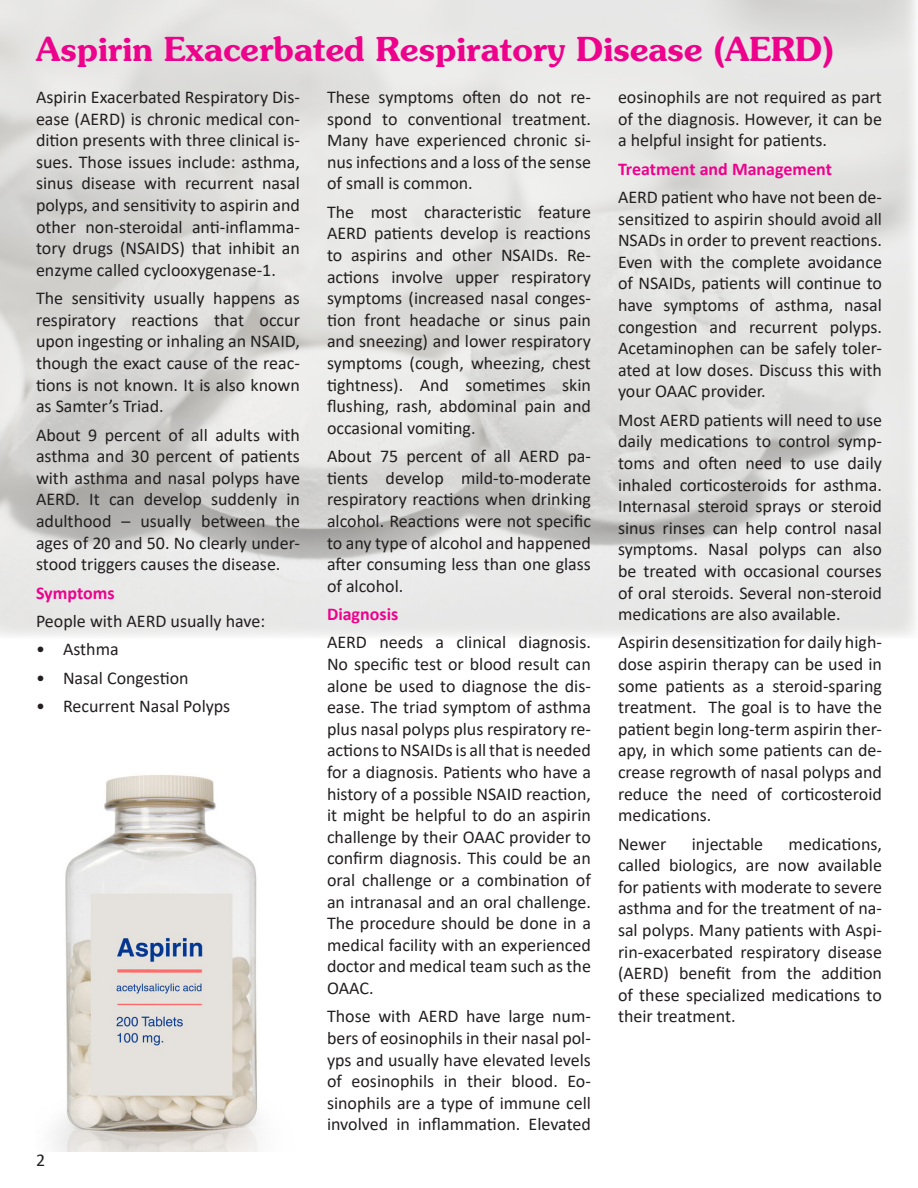
<style>
.page{position:relative;width:918px;height:1188px;background:#fff}
.page>*{position:absolute;margin:0;border:0;box-sizing:border-box;transform-origin:0 0}
.t1{font:600 33px "Souvenir";color:#ed028c}
.t2{font:18px/21.6px "Calibri";color:#231f20;text-align:justify}
.t3{font:700 18px "Calibri";color:#ed028c}
</style>
<div class="page">
<img style="left:54px;top:775px;width:206px;height:377px">
<p class="t1" style="left:36px;top:28px;width:799px">Aspirin Exacerbated Respiratory Disease (AERD)</p>
<p class="t2" style="left:36px;top:86px;width:266px">Aspirin Exacerbated Respiratory Dis&shy;ease (AERD) is chronic medical con&shy;dition presents with three clinical is&shy;sues. Those issues include: asthma, sinus disease with recurrent nasal polyps, and sensitivity to aspirin and other non-steroidal anti-inflamma&shy;tory drugs (NSAIDS) that inhibit an enzyme called cyclooxygenase-1.</p>
<p class="t2" style="left:36px;top:287px;width:265px">The sensitivity usually happens as respiratory reactions that occur upon ingesting or inhaling an NSAID, though the exact cause of the reac&shy;tions is not known. It is also known as Samter’s Triad.</p>
<p class="t2" style="left:36px;top:423px;width:266px">About 9 percent of all adults with asthma and 30 percent of patients with asthma and nasal polyps have AERD. It can develop suddenly in adulthood – usually between the ages of 20 and 50. No clearly under&shy;stood triggers causes the disease.</p>
<p class="t3" style="left:36px;top:580px;width:80px">Symptoms</p>
<p class="t2" style="left:36px;top:610px;width:231px">People with AERD usually have:</p>
<p class="t2" style="left:36px;top:638px;width:84px">• Asthma</p>
<p class="t2" style="left:36px;top:666px;width:154px">• Nasal Congestion</p>
<p class="t2" style="left:36px;top:695px;width:196px">• Recurrent Nasal Polyps</p>
<p class="t2" style="left:36px;top:1149px;width:11px">2</p>
<p class="t2" style="left:327px;top:86px;width:266px">These symptoms often do not re&shy;spond to conventional treatment.<br>Many have experienced chronic si&shy;nus infections and a loss of the sense of small is common.</p>
<p class="t2" style="left:327px;top:201px;width:266px">The most characteristic feature AERD patients develop is reactions to aspirins and other NSAIDs. Re&shy;actions involve upper respiratory symptoms (increased nasal conges&shy;tion front headache or sinus pain and sneezing) and lower respiratory symptoms (cough, wheezing, chest tightness). And sometimes skin flushing, rash, abdominal pain and occasional vomiting.</p>
<p class="t2" style="left:327px;top:445px;width:266px">About 75 percent of all AERD pa&shy;tients develop mild-to-moderate respiratory reactions when drinking alcohol. Reactions were not specific to any type of alcohol and happened after consuming less than one glass of alcohol.</p>
<p class="t3" style="left:327px;top:601px;width:73px">Diagnosis</p>
<p class="t2" style="left:327px;top:631px;width:266px">AERD needs a clinical diagnosis.<br>No specific test or blood result can alone be used to diagnose the dis&shy;ease. The triad symptom of asthma plus nasal polyps plus respiratory re&shy;actions to NSAIDs is all that is needed for a diagnosis. Patients who have a history of a possible NSAID reaction, it might be helpful to do an aspirin challenge by their OAAC provider to confirm diagnosis. This could be an oral challenge or a combination of an intranasal and an oral challenge.<br>The procedure should be done in a medical facility with an experienced doctor and medical team such as the OAAC.</p>
<p class="t2" style="left:327px;top:1005px;width:266px">Those with AERD have large num&shy;bers of eosinophils in their nasal pol&shy;yps and usually have elevated levels of eosinophils in their blood. Eo&shy;sinophils are a type of immune cell involved in inflammation. Elevated</p>
<p class="t2" style="left:618px;top:86px;width:266px">eosinophils are not required as part of the diagnosis. However, it can be a helpful insight for patients.</p>
<p class="t3" style="left:618px;top:156px;width:216px">Treatment and Management</p>
<p class="t2" style="left:618px;top:186px;width:266px">AERD patient who have not been de&shy;sensitized to aspirin should avoid all NSADs in order to prevent reactions.<br>Even with the complete avoidance of NSAIDs, patients will continue to have symptoms of asthma, nasal congestion and recurrent polyps.<br>Acetaminophen can be safely toler&shy;ated at low doses. Discuss this with your OAAC provider.</p>
<p class="t2" style="left:618px;top:409px;width:266px">Most AERD patients will need to use daily medications to control symp&shy;toms and often need to use daily inhaled corticosteroids for asthma.<br>Internasal steroid sprays or steroid sinus rinses can help control nasal symptoms. Nasal polyps can also be treated with occasional courses of oral steroids. Several non-steroid medications are also available.</p>
<p class="t2" style="left:618px;top:631px;width:265px">Aspirin desensitization for daily high&shy;dose aspirin therapy can be used in some patients as a steroid-sparing treatment. The goal is to have the patient begin long-term aspirin ther&shy;apy, in which some patients can de&shy;crease regrowth of nasal polyps and reduce the need of corticosteroid medications.</p>
<p class="t2" style="left:618px;top:832px;width:50px">Newer</p>
<p class="t2" style="left:692px;top:832px;width:73px">injectable</p>
<p class="t2" style="left:618px;top:832px;width:266px;text-indent:171px">medications, called biologics, are now available for patients with moderate to severe asthma and for the treatment of na&shy;sal polyps. Many patients with Aspi&shy;rin-exacerbated respiratory disease (AERD) benefit from the addition of these specialized medications to their treatment.</p>
</div>
